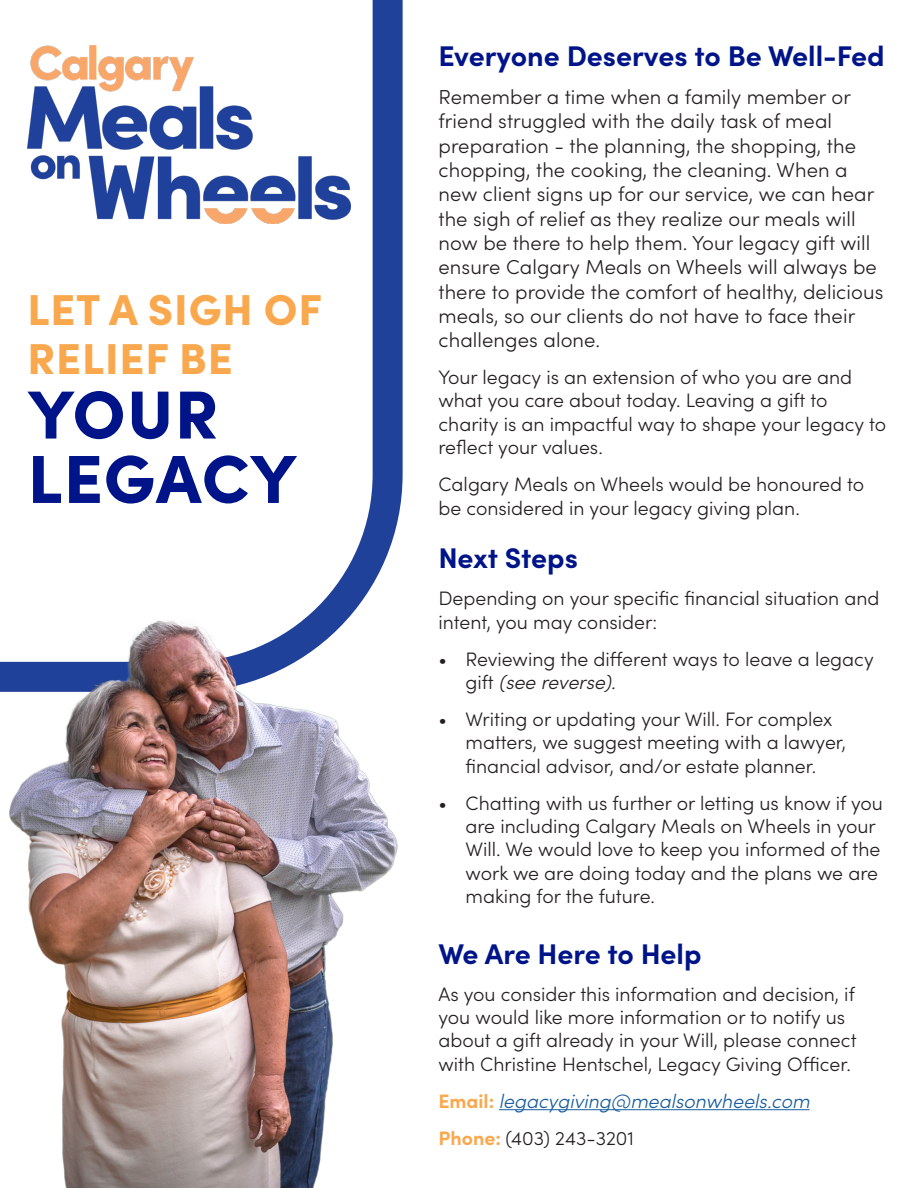
<style>
.page{position:relative;width:918px;height:1188px;background:#fff}
.page>*{position:absolute;margin:0;border:0;box-sizing:border-box;transform-origin:0 0}
.t1{font:900 68.1px/64.3px "Sofia Pro";letter-spacing:.01em;color:#001489}
.t2{font:900 43.35px/49.5px "Sofia Pro";letter-spacing:.02em;color:#f9a84e}
.subhead{font:700 28.5px "Sofia Pro";color:#001489}
.body{font:300 20.25px/24.3px "Sofia Pro";letter-spacing:.005em;color:#231f20}
.body-2{font:300 19.5px/23.4px "Sofia Pro";color:#231f20}
.body-3{font:italic 300 19.5px "Sofia Pro";color:#175d9e}
.s1{font-style:italic}
.s2{font-weight:700;font-style:normal;color:#f9a84e}
.s3{font-weight:700;color:#f9a84e}
</style>
<div class="page">
<svg style="left:27px;top:0;width:376px;height:554px"></svg>
<img style="left:28px;top:46px;width:322px;height:177px">
<hr style="left:499px;top:1109px;width:311px;height:1px;background:#175d9e">
<img style="left:0;top:554px;width:398px;height:634px">
<p class="t2" style="left:27px;top:281px;width:296px">LET A SIGH OF<br>RELIEF BE</p>
<p class="t1" style="left:28px;top:376px;width:271px">YOUR<br>LEGACY</p>
<p class="subhead" style="left:438px;top:34px;width:448px">Everyone Deserves to Be Well-Fed</p>
<p class="body" style="left:438px;top:84px;width:446px">Remember a time when a family member or friend struggled with the daily task of meal preparation - the planning, the shopping, the chopping, the cooking, the cleaning. When a new client signs up for our service, we can hear the sigh of relief as they realize our meals will now be there to help them. Your legacy gift will ensure Calgary Meals on Wheels will always be there to provide the comfort of healthy, delicious meals, so our clients do not have to face their challenges alone.</p>
<p class="body-2" style="left:438px;top:364px;width:449px">Your legacy is an extension of who you are and what you care about today. Leaving a gift to charity is an impactful way to shape your legacy to reflect your values.</p>
<p class="body-2" style="left:438px;top:471px;width:427px">Calgary Meals on Wheels would be honoured to be considered in your legacy giving plan.</p>
<p class="subhead" style="left:438px;top:536px;width:141px">Next Steps</p>
<p class="body-2" style="left:438px;top:586px;width:443px">Depending on your specific financial situation and intent, you may consider:</p>
<p class="body-2" style="left:465px;top:646px;width:410px;text-indent:-27px">• Reviewing the different ways to leave a legacy gift <span class="s1">(see reverse).</span></p>
<p class="body-2" style="left:465px;top:706px;width:382px;text-indent:-27px">• Writing or updating your Will. For complex matters, we suggest meeting with a lawyer, financial advisor, and/or estate planner.</p>
<p class="body-2" style="left:465px;top:790px;width:419px;text-indent:-27px">• Chatting with us further or letting us know if you are including Calgary Meals on Wheels in your Will. We would love to keep you informed of the work we are doing today and the plans we are making for the future.</p>
<p class="subhead" style="left:438px;top:932px;width:265px">We Are Here to Help</p>
<p class="body-2" style="left:438px;top:981px;width:420px">As you consider this information and decision, if you would like more information or to notify us about a gift already in your Will, please connect with Christine Hentschel, Legacy Giving Officer.</p>
<p class="body-3" style="left:438px;top:1087px;width:373px"><span class="s2">Email:</span> legacygiving@mealsonwheels.com</p>
<p class="body-2" style="left:438px;top:1125px;width:197px"><span class="s3">Phone:</span> (403) 243-3201</p>
</div>
